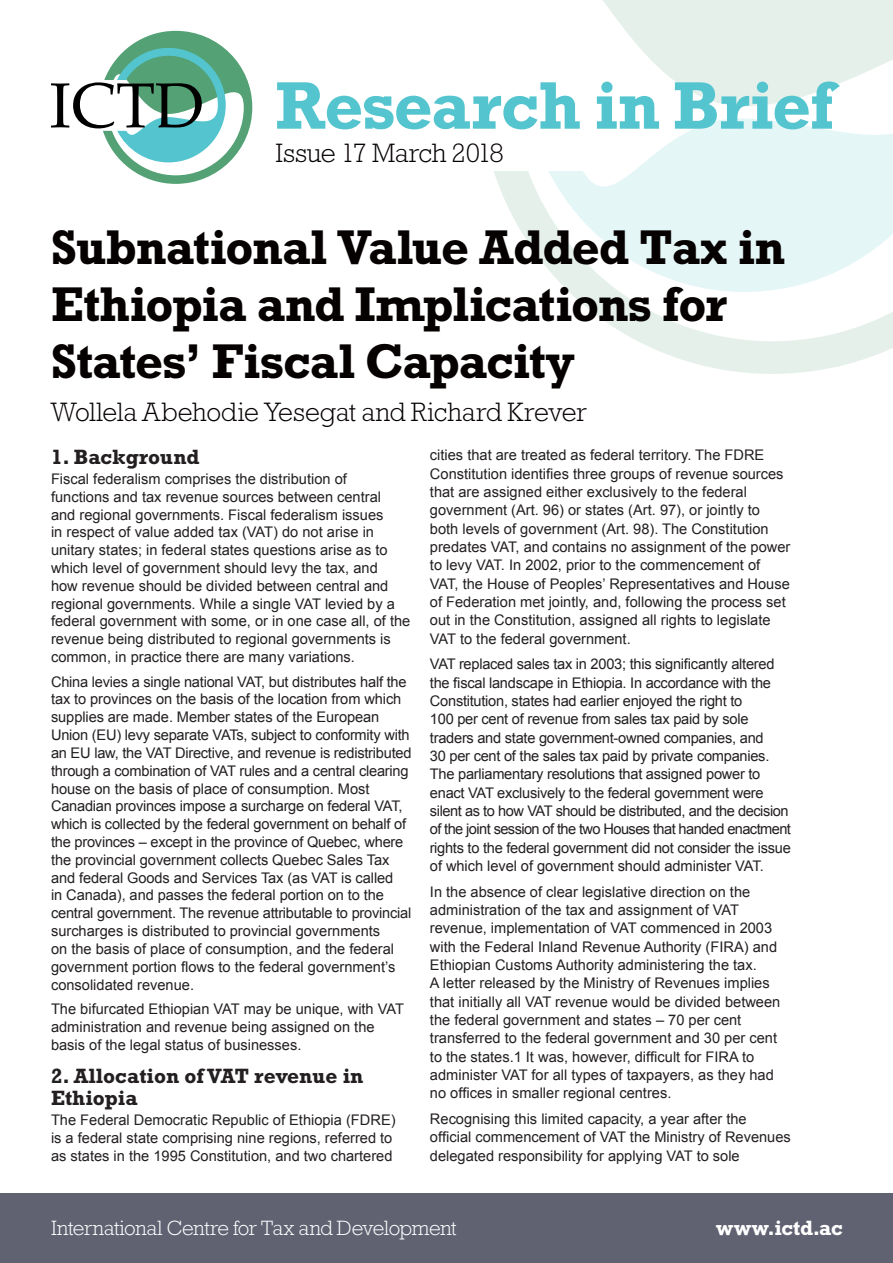
<style>
.page{position:relative;width:893px;height:1263px;background:#fff}
.page>*{position:absolute;margin:0;border:0;box-sizing:border-box;transform-origin:0 0}
.t1{font:700 68.25px "Rockwell Std";letter-spacing:-.015em;color:#54c5cf}
.t2{font:700 49.5px/57px "Rockwell Std";letter-spacing:-.02em;color:#060101}
.t3{font:300 27px "Rockwell Std";letter-spacing:-.01em;color:#060101}
.t4{font:700 21px/22.5px "Rockwell Std";color:#231f20}
.t5{font:300 21px "Rockwell Std";letter-spacing:-.015em;color:#fff}
.t6{font:700 21px "Rockwell Std";letter-spacing:-.005em;color:#fff}
.t7{font:14.7px/17.9px "Arial";color:#231f20}
.t8{font:14.7px/18.3px "Arial";letter-spacing:-.02em;color:#231f20}
</style>
<div class="page">
<svg style="left:494px;top:171px;width:399px;height:203px"></svg>
<svg style="left:547px;top:0;width:346px;height:292px"></svg>
<svg style="left:51px;top:31px;width:201px;height:153px"></svg>
<div style="left:0;top:1193px;width:893px;height:70px;background:#606272"></div>
<h1 class="t1" style="left:276px;top:65px;width:560px">Research in Brief</h1>
<h3 class="t3" style="left:276px;top:137px;width:230px">Issue 17 March 2018</h3>
<h2 class="t2" style="left:51px;top:218px;width:735px">Subnational Value Added Tax in<br>Ethiopia and Implications for<br>States’ Fiscal Capacity</h2>
<h3 class="t3" style="left:51px;top:397px;width:537px">Wollela Abehodie Yesegat and Richard Krever</h3>
<h3 class="t4" style="left:51px;top:445px;width:150px">1. Background</h3>
<p class="t7" style="left:51px;top:470px;width:361px">Fiscal federalism comprises the distribution of<br>functions and tax revenue sources between central<br>and regional governments. Fiscal federalism issues<br>in respect of value added tax (VAT) do not arise in unitary states; in federal states questions arise as to which level of government should levy the tax, and<br>how revenue should be divided between central and regional governments. While a single VAT levied by a federal government with some, or in one case all, of the revenue being distributed to regional governments is common, in practice there are many variations.</p>
<p class="t7" style="left:51px;top:673px;width:362px">China levies a single national VAT, but distributes half the tax to provinces on the basis of the location from which supplies are made. Member states of the European Union (EU) levy separate VATs, subject to conformity with an EU law, the VAT Directive, and revenue is redistributed through a combination of VAT rules and a central clearing house on the basis of place of consumption. Most Canadian provinces impose a surcharge on federal VAT, which is collected by the federal government on behalf of the provinces – except in the province of Quebec, where the provincial government collects Quebec Sales Tax and federal Goods and Services Tax (as VAT is called<br>in Canada), and passes the federal portion on to the central government. The revenue attributable to provincial surcharges is distributed to provincial governments<br>on the basis of place of consumption, and the federal government portion flows to the federal government’s consolidated revenue.</p>
<p class="t7" style="left:51px;top:1000px;width:355px">The bifurcated Ethiopian VAT may be unique, with VAT administration and revenue being assigned on the basis of the legal status of businesses.</p>
<h3 class="t4" style="left:51px;top:1064px;width:314px">2. Allocation of VAT revenue in<br>Ethiopia</h3>
<p class="t7" style="left:51px;top:1111px;width:346px">The Federal Democratic Republic of Ethiopia (FDRE) is a federal state comprising nine regions, referred to as states in the 1995 Constitution, and two chartered</p>
<p class="t7" style="left:430px;top:446px;width:362px;line-height:18.3px">cities that are treated as federal territory. The FDRE Constitution identifies three groups of revenue sources that are assigned either exclusively to the federal government (Art. 96) or states (Art. 97), or jointly to both levels of government (Art. 98). The Constitution predates VAT, and contains no assignment of the power to levy VAT. In 2002, prior to the commencement of VAT, the House of Peoples’ Representatives and House of Federation met jointly, and, following the process set out in the Constitution, assigned all rights to legislate VAT to the federal government.</p>
<p class="t8" style="left:430px;top:655px;width:362px">VAT replaced sales tax in 2003; this significantly altered the fiscal landscape in Ethiopia. In accordance with the Constitution, states had earlier enjoyed the right to<br>100 per cent of revenue from sales tax paid by sole traders and state government-owned companies, and<br>30 per cent of the sales tax paid by private companies.<br>The parliamentary resolutions that assigned power to enact VAT exclusively to the federal government were silent as to how VAT should be distributed, and the decision of the joint session of the two Houses that handed enactment rights to the federal government did not consider the issue of which level of government should administer VAT.</p>
<p class="t7" style="left:430px;top:883px;width:352px;line-height:18.3px">In the absence of clear legislative direction on the administration of the tax and assignment of VAT revenue, implementation of VAT commenced in 2003 with the Federal Inland Revenue Authority (FIRA) and Ethiopian Customs Authority administering the tax.<br>A letter released by the Ministry of Revenues implies that initially all VAT revenue would be divided between the federal government and states – 70 per cent transferred to the federal government and 30 per cent to the states.1 It was, however, difficult for FIRA to administer VAT for all types of taxpayers, as they had no offices in smaller regional centres.</p>
<p class="t7" style="left:430px;top:1110px;width:362px;line-height:18.3px">Recognising this limited capacity, a year after the official commencement of VAT the Ministry of Revenues delegated responsibility for applying VAT to sole</p>
<h3 class="t5" style="left:51px;top:1216px;width:407px">International Centre for Tax and Development</h3>
<h3 class="t6" style="left:716px;top:1216px;width:128px">www.ictd.ac</h3>
</div>
